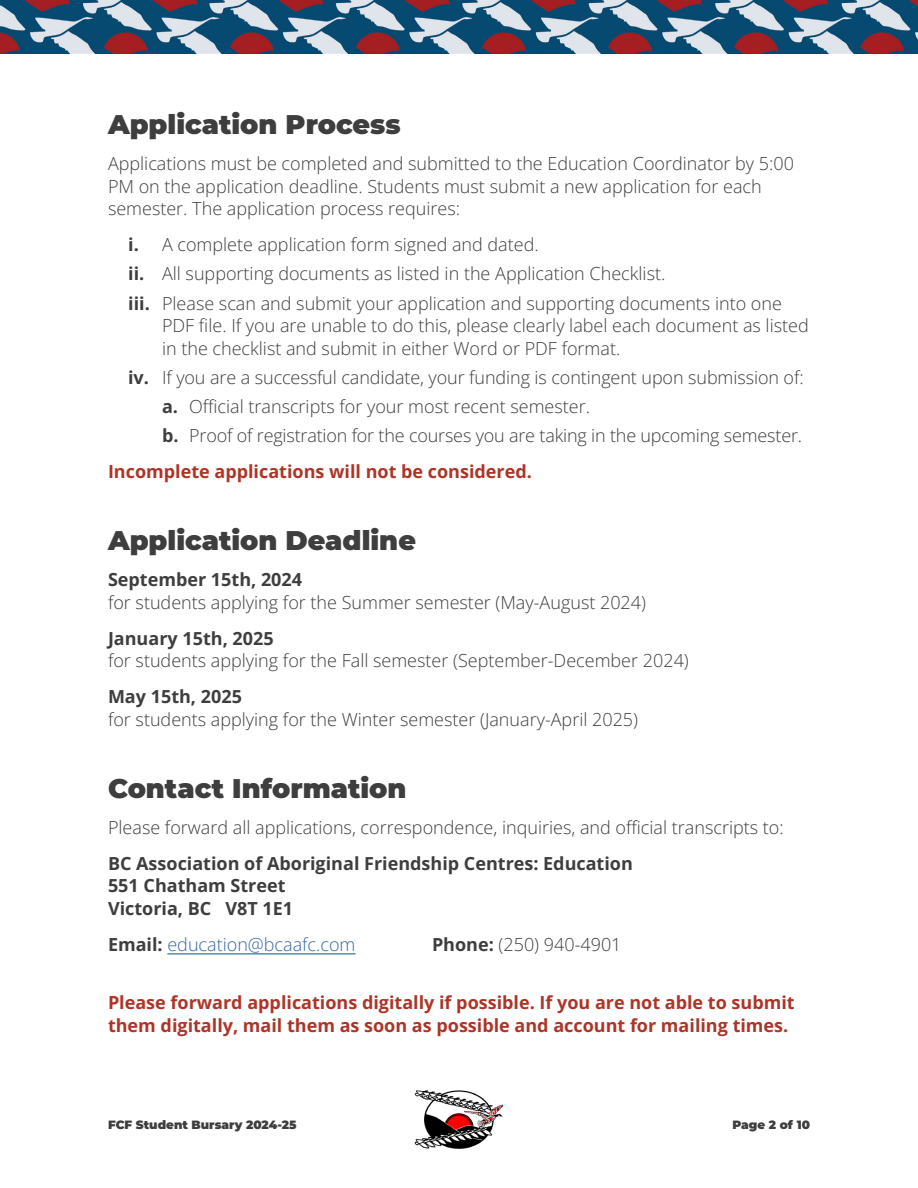
<style>
.page{position:relative;width:918px;height:1188px;background:#fff}
.page>*{position:absolute;margin:0;border:0;box-sizing:border-box;transform-origin:0 0}
.t1{font:900 27px "Montserrat";color:#3e3e3f}
.COPY{font:18px/22.5px "Open Sans";color:#3e3e3f}
.COPY-2{font:700 18px/22.5px "Open Sans";color:#ad3427}
.COPY-3{font:700 18px/22.5px "Open Sans";color:#3e3e3f}
.COPY-4{font:18px "Open Sans";color:#3667a4}
.t2{font:900 12px "Montserrat";color:#3e3e3f}
.s1{font-weight:700}
.s2{font-weight:700;color:#3e3e3f}
</style>
<div class="page">
<img style="left:0;top:0;width:918px;height:54px">
<img style="left:414px;top:1090px;width:90px;height:59px">
<hr style="left:167px;top:954px;width:189px;height:1px;background:#00547c">
<h1 class="t1" style="left:108px;top:107px;width:294px">Application Process</h1>
<p class="COPY" style="left:108px;top:152px;width:688px">Applications must be completed and submitted to the Education Coordinator by 5:00<br>PM on the application deadline. Students must submit a new application for each semester. The application process requires:</p>
<p class="COPY" style="left:128px;top:233px;width:412px"><span class="s1">i.</span> A complete application form signed and dated.</p>
<p class="COPY" style="left:128px;top:262px;width:539px"><span class="s1">ii.</span> All supporting documents as listed in the Application Checklist.</p>
<p class="COPY" style="left:162px;top:291px;width:648px;text-indent:-34px"><span class="s1">iii.</span> Please scan and submit your application and supporting documents into one<br>PDF file. If you are unable to do this, please clearly label each document as listed in the checklist and submit in either Word or PDF format.</p>
<p class="COPY" style="left:128px;top:366px;width:677px"><span class="s1">iv.</span> If you are a successful candidate, your funding is contingent upon submission of:</p>
<p class="COPY" style="left:162px;top:395px;width:430px"><span class="s1">a.</span> Official transcripts for your most recent semester.</p>
<p class="COPY" style="left:162px;top:424px;width:642px"><span class="s1">b.</span> Proof of registration for the courses you are taking in the upcoming semester.</p>
<p class="COPY-2" style="left:108px;top:460px;width:425px">Incomplete applications will not be considered.</p>
<h1 class="t1" style="left:108px;top:523px;width:310px">Application Deadline</h1>
<p class="COPY" style="left:108px;top:568px;width:540px"><span class="s1">September 15th, 2024<br></span>for students applying for the Summer semester (May-August 2024)</p>
<p class="COPY" style="left:108px;top:627px;width:582px"><span class="s1">January 15th, 2025<br></span>for students applying for the Fall semester (September-December 2024)</p>
<p class="COPY" style="left:108px;top:685px;width:532px"><span class="s1">May 15th, 2025<br></span>for students applying for the Winter semester (January-April 2025)</p>
<h1 class="t1" style="left:108px;top:770px;width:300px">Contact Information</h1>
<p class="COPY" style="left:108px;top:816px;width:677px">Please forward all applications, correspondence, inquiries, and official transcripts to:</p>
<p class="COPY-3" style="left:108px;top:852px;width:526px">BC Association of Aboriginal Friendship Centres: Education<br>551 Chatham Street<br>Victoria, BC V8T 1E1</p>
<p class="COPY-4" style="left:108px;top:932px;width:249px"><span class="s2">Email:</span> education@bcaafc.com</p>
<p class="COPY" style="left:432px;top:933px;width:191px"><span class="s1">Phone:</span> (250) 940-4901</p>
<p class="COPY-2" style="left:108px;top:991px;width:688px">Please forward applications digitally if possible. If you are not able to submit them digitally, mail them as soon as possible and account for mailing times.</p>
<p class="t2" style="left:108px;top:1117px;width:190px">FCF Student Bursary 2024-25</p>
<p class="t2" style="left:732px;top:1117px;width:79px">Page 2 of 10</p>
</div>
